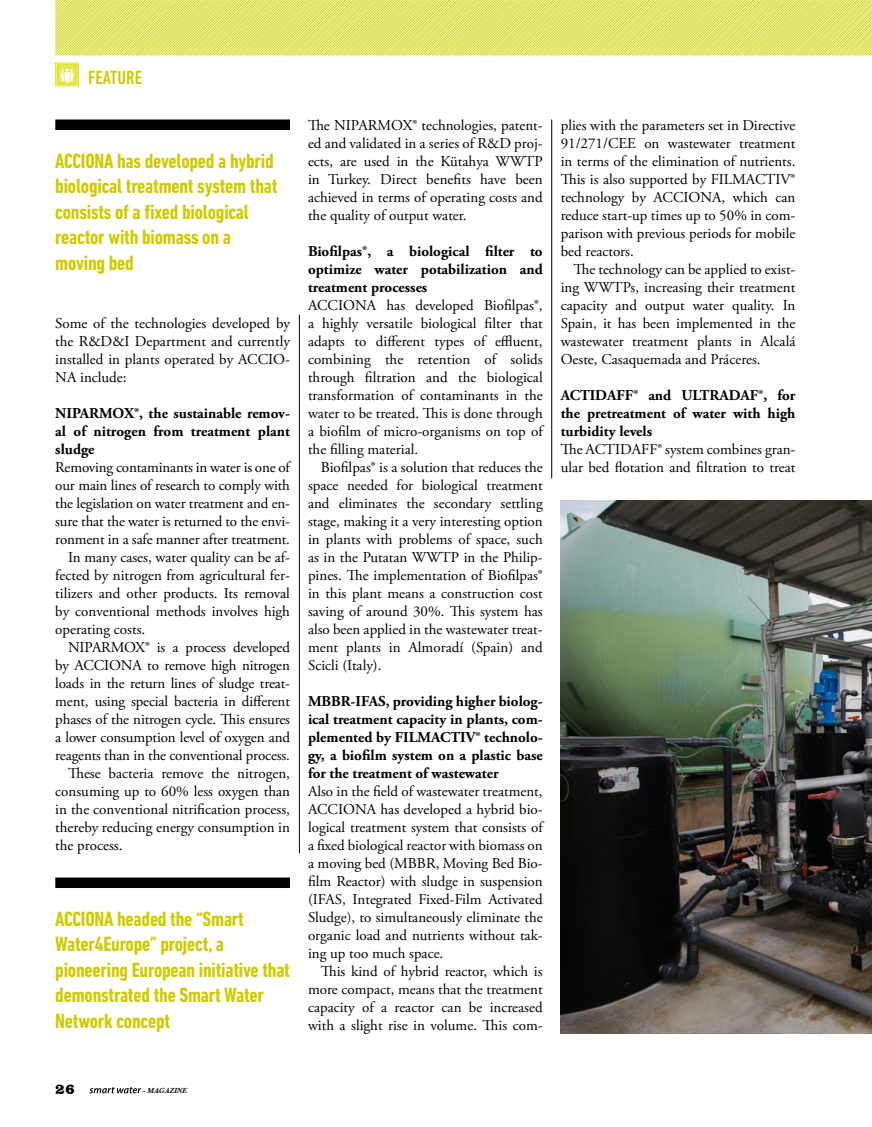
<style>
.page{position:relative;width:872px;height:1127px;background:#fff}
.page>*{position:absolute;margin:0;border:0;box-sizing:border-box;transform-origin:0 0}
.t1{font:700 condensed 21px/25.5px "DIN Next LT Pro";letter-spacing:-.01em;color:#cfcb00}
.t2{font:500 condensed 19.5px "DIN Next LT Pro";color:#cfcb00}
.t3{font:15px/18px "Adobe Garamond Pro";color:#000;text-align:justify}
.t4{font:700 15px/18px "Adobe Garamond Pro";color:#000;text-align:justify}
.t5{font:900 15px "Clarendon BT";color:#000}
.t6{font:italic 700 7.5px "Calisto";color:#000}
.s1{color:#202124}
</style>
<div class="page">
<svg style="left:89px;top:1087px;width:52px;height:6px"></svg>
<hr style="left:299px;top:315px;width:1px;height:538px;background:#000">
<div style="left:55px;top:877px;width:235px;height:11px;background:#000"></div>
<div style="left:55px;top:119px;width:235px;height:11px;background:#000"></div>
<svg style="left:55px;top:0;width:817px;height:56px;background:#e1e672"></svg>
<svg style="left:55px;top:63px;width:24px;height:24px"></svg>
<hr style="left:551px;top:119px;width:1px;height:359px;background:#000">
<img style="left:561px;top:501px;width:311px;height:532px">
<h2 class="t2" style="left:88px;top:66px;width:55px">FEATURE</h2>
<h1 class="t1" style="left:55px;top:148px;width:224px">ACCIONA has developed a hybrid biological treatment system that consists of a fixed biological reactor with biomass on a moving bed</h1>
<p class="t3" style="left:55px;top:314px;width:236px">Some of the technologies developed by the R&amp;D&amp;I Department and currently installed in plants operated by ACCIO-NA include:</p>
<p class="t4" style="left:55px;top:404px;width:236px">NIPARMOX®, the sustainable remov&shy;al of nitrogen from treatment plant sludge</p>
<p class="t3" style="left:55px;top:458px;width:236px">Removing contaminants in water is one of</p>
<p class="t3" style="left:55px;top:476px;width:236px">our main lines of research to comply with</p>
<p class="t3" style="left:55px;top:494px;width:236px">the legislation on water treatment and en-</p>
<p class="t3" style="left:55px;top:512px;width:236px">sure that the water is returned to the envi-</p>
<p class="t3" style="left:55px;top:530px;width:236px">ronment in a safe manner after treatment.</p>
<p class="t3" style="left:68px;top:548px;width:223px">In many cases, water quality can be af-</p>
<p class="t3" style="left:55px;top:566px;width:236px">fected by nitrogen from agricultural fer-</p>
<p class="t3" style="left:55px;top:584px;width:236px">tilizers and other products. Its removal</p>
<p class="t3" style="left:55px;top:602px;width:236px">by conventional methods involves high</p>
<p class="t3" style="left:55px;top:620px;width:91px">operating costs.</p>
<p class="t3" style="left:68px;top:638px;width:223px">NIPARMOX® is a process developed</p>
<p class="t3" style="left:55px;top:656px;width:236px">by ACCIONA to remove high nitrogen</p>
<p class="t3" style="left:55px;top:674px;width:236px">loads in the return lines of sludge treat-</p>
<p class="t3" style="left:55px;top:692px;width:236px">ment, using special bacteria in different</p>
<p class="t3" style="left:55px;top:710px;width:236px">phases of the nitrogen cycle. This ensures</p>
<p class="t3" style="left:55px;top:728px;width:236px">a lower consumption level of oxygen and</p>
<p class="t3" style="left:55px;top:746px;width:236px">reagents than in the conventional process.</p>
<p class="t3" style="left:68px;top:764px;width:223px">These bacteria remove the nitrogen,</p>
<p class="t3" style="left:55px;top:782px;width:236px">consuming up to 60% less oxygen than</p>
<p class="t3" style="left:55px;top:800px;width:236px">in the conventional nitrification process,</p>
<p class="t3" style="left:55px;top:818px;width:236px">thereby reducing energy consumption in</p>
<p class="t3" style="left:55px;top:836px;width:69px">the process.</p>
<h1 class="t1" style="left:55px;top:906px;width:236px">ACCIONA headed the “Smart<br>Water4Europe” project, a pioneering European initiative that demonstrated the Smart Water<br>Network concept</h1>
<p class="t3" style="left:308px;top:116px;width:236px">The NIPARMOX® technologies, patent&shy;ed and validated in a series of R&amp;D proj&shy;ects, are used in the Kütahya WWTP in Turkey. Direct benefits have been achieved in terms of operating costs and the quality of output water.</p>
<p class="t4" style="left:308px;top:242px;width:236px">Biofilpas®, a biological filter to optimize water potabilization and treatment processes</p>
<p class="t3" style="left:308px;top:296px;width:236px">ACCIONA has developed Biofilpas®, a highly versatile biological filter that adapts to different types of effluent, combining the retention of solids through filtration and the biological transformation of contaminants in the water to be treated. This is done through a biofilm of micro-organisms on top of the filling material.</p>
<p class="t3" style="left:308px;top:458px;width:236px;text-indent:13px">Biofilpas® is a solution that reduces the space needed for biological treatment and eliminates the secondary settling stage, making it a very interesting option in plants with problems of space, such as in the Putatan WWTP in the Philip&shy;pines. The implementation of Biofilpas® in this plant means a construction cost saving of around 30%. This system has also been applied in the wastewater treat&shy;ment plants in Almoradí (Spain) and Scicli (Italy).</p>
<p class="t4" style="left:308px;top:692px;width:236px">MBBR-IFAS, providing higher biolog&shy;ical treatment capacity in plants, com&shy;plemented by FILMACTIV® technolo&shy;gy, a biofilm system on a plastic base for the treatment of wastewater</p>
<p class="t3" style="left:308px;top:782px;width:236px">Also in the field of wastewater treatment, ACCIONA has developed a hybrid bio&shy;logical treatment system that consists of a fixed biological reactor with biomass on a moving bed (MBBR, Moving Bed Bio&shy;film Reactor) with sludge in suspension (IFAS, Integrated Fixed-Film Activated Sludge<span class="s1">)</span>, to simultaneously eliminate the organic load and nutrients without tak&shy;ing up too much space.</p>
<p class="t3" style="left:308px;top:962px;width:236px;text-indent:13px">This kind of hybrid reactor, which is more compact, means that the treatment capacity of a reactor can be increased with a slight rise in volume. This com-</p>
<p class="t3" style="left:561px;top:116px;width:236px">plies with the parameters set in Directive 91/271/CEE on wastewater treatment in terms of the elimination of nutrients.<br>This is also supported by FILMACTIV® technology by ACCIONA, which can reduce start-up times up to 50% in com&shy;parison with previous periods for mobile bed reactors.</p>
<p class="t3" style="left:561px;top:260px;width:236px;text-indent:13px">The technology can be applied to exist&shy;ing WWTPs, increasing their treatment capacity and output water quality. In Spain, it has been implemented in the wastewater treatment plants in Alcalá Oeste, Casaquemada and Práceres.</p>
<p class="t4" style="left:561px;top:386px;width:236px">ACTIDAFF® and ULTRADAF®, for the pretreatment of water with high turbidity levels</p>
<p class="t3" style="left:561px;top:440px;width:236px">The ACTIDAFF® system combines gran&shy;ular bed flotation and filtration to treat</p>
<p class="t5" style="left:55px;top:1079px;width:21px">26</p>
<p class="t6" style="left:143px;top:1086px;width:46px">- MAGAZINE</p>
</div>
